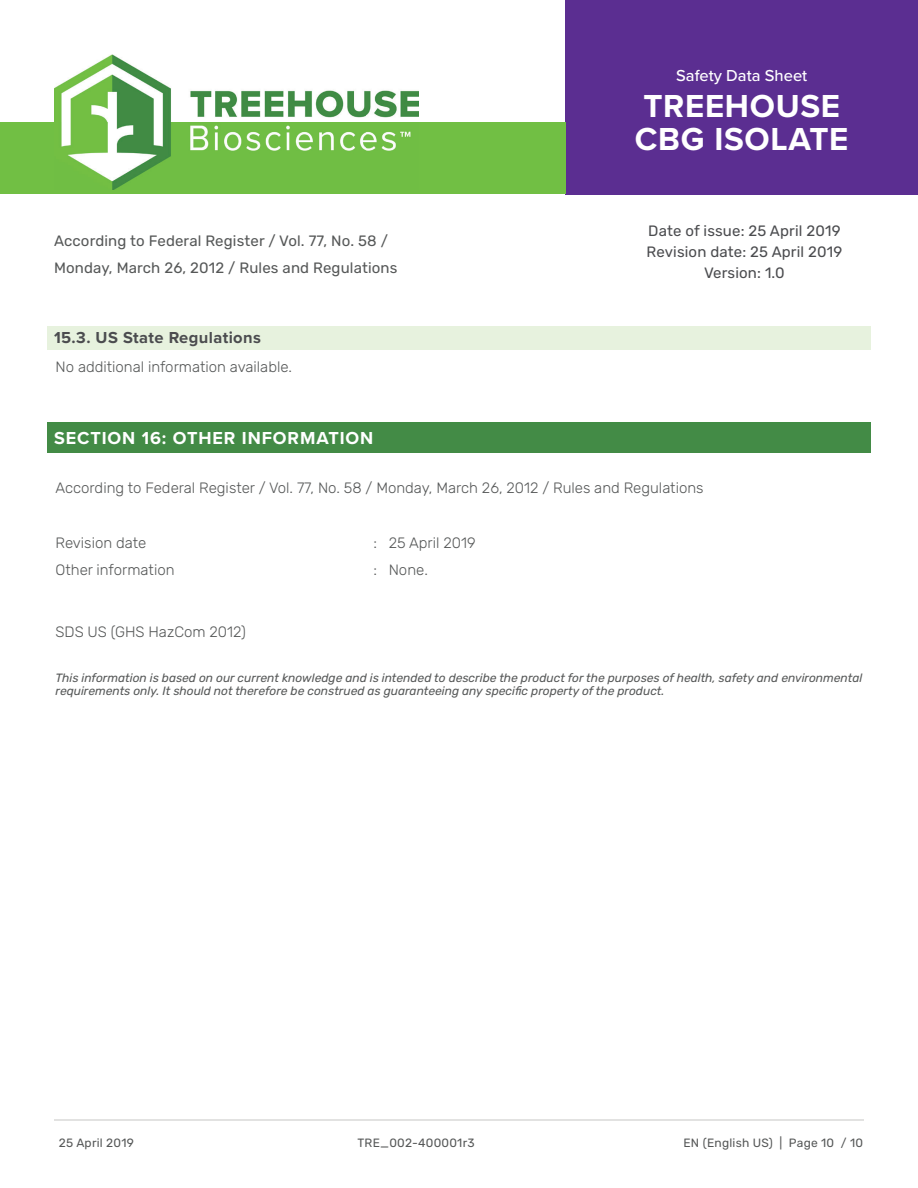
<style>
.page{position:relative;width:918px;height:1188px;background:#fff}
.page>*{position:absolute;margin:0;border:0;box-sizing:border-box;transform-origin:0 0}
.t1{font:700 33px/33px "Proxima Nova";letter-spacing:.02em;color:#fff}
.t2{font:700 18px "Proxima Nova";letter-spacing:.05em;color:#fff}
.t3{font:700 16.5px "Proxima Nova";letter-spacing:.025em;color:#4b4c4f}
.t4{font:500 16.5px "Proxima Nova";color:#fff}
.t5{font:300 15px/27px "Rubik";color:#565858}
.t6{font:15px/27px "Rubik";letter-spacing:.01em;color:#565858}
.t7{font:15px/21px "Rubik";letter-spacing:.01em;color:#4b4c4f;text-align:center}
.t8{font:italic 12px/13.5px "Rubik";color:#565858}
.t9{font:12px "Rubik";letter-spacing:.02em;color:#565858}
</style>
<div class="page">
<hr style="left:54px;top:1120px;width:809px;height:1px;background:#e2e2e1">
<div style="left:47px;top:422px;width:824px;height:29px;background:#418c44"></div>
<div style="left:47px;top:424px;width:824px;height:28px;background:#438b46"></div>
<div style="left:47px;top:326px;width:824px;height:24px;background:#e7f2de"></div>
<div style="left:565px;top:0;width:353px;height:194px;background:#5b2e91"></div>
<div style="left:0;top:122px;width:565px;height:72px;background:#71bf44"></div>
<img style="left:54px;top:54px;width:365px;height:136px">
<h3 class="t4" style="left:676px;top:63px;width:133px">Safety Data Sheet</h3>
<h1 class="t1" style="left:635px;top:88px;width:215px">TREEHOUSE<br>CBG ISOLATE</h1>
<p class="t6" style="left:54px;top:228px;width:345px">According to Federal Register / Vol. 77, No. 58 /<br>Monday, March 26, 2012 / Rules and Regulations</p>
<p class="t7" style="left:647px;top:221px;width:197px">Date of issue: 25 April 2019<br>Revision date: 25 April 2019<br>Version: 1.0</p>
<h3 class="t3" style="left:54px;top:325px;width:209px">15.3. US State Regulations</h3>
<p class="t5" style="left:56px;top:354px;width:238px">No additional information available.</p>
<h2 class="t2" style="left:54px;top:424px;width:321px">SECTION 16: OTHER INFORMATION</h2>
<p class="t5" style="left:56px;top:475px;width:650px">According to Federal Register / Vol. 77, No. 58 / Monday, March 26, 2012 / Rules and Regulations</p>
<p class="t5" style="left:56px;top:530px;width:121px">Revision date<br>Other information</p>
<p class="t5" style="left:56px;top:618px;width:192px">SDS US (GHS HazCom 2012)</p>
<p class="t5" style="left:374px;top:530px;width:104px">: 25 April 2019 : None.</p>
<p class="t8" style="left:56px;top:671px;width:808px">This information is based on our current knowledge and is intended to describe the product for the purposes of health, safety and environmental requirements only. It should not therefore be construed as guaranteeing any specific property of the product.</p>
<p class="t9" style="left:59px;top:1136px;width:77px">25 April 2019</p>
<p class="t9" style="left:683px;top:1136px;width:181px">EN (English US) | Page 10 / 10</p>
<p class="t9" style="left:357px;top:1136px;width:119px">TRE_002-400001r3</p>
</div>
